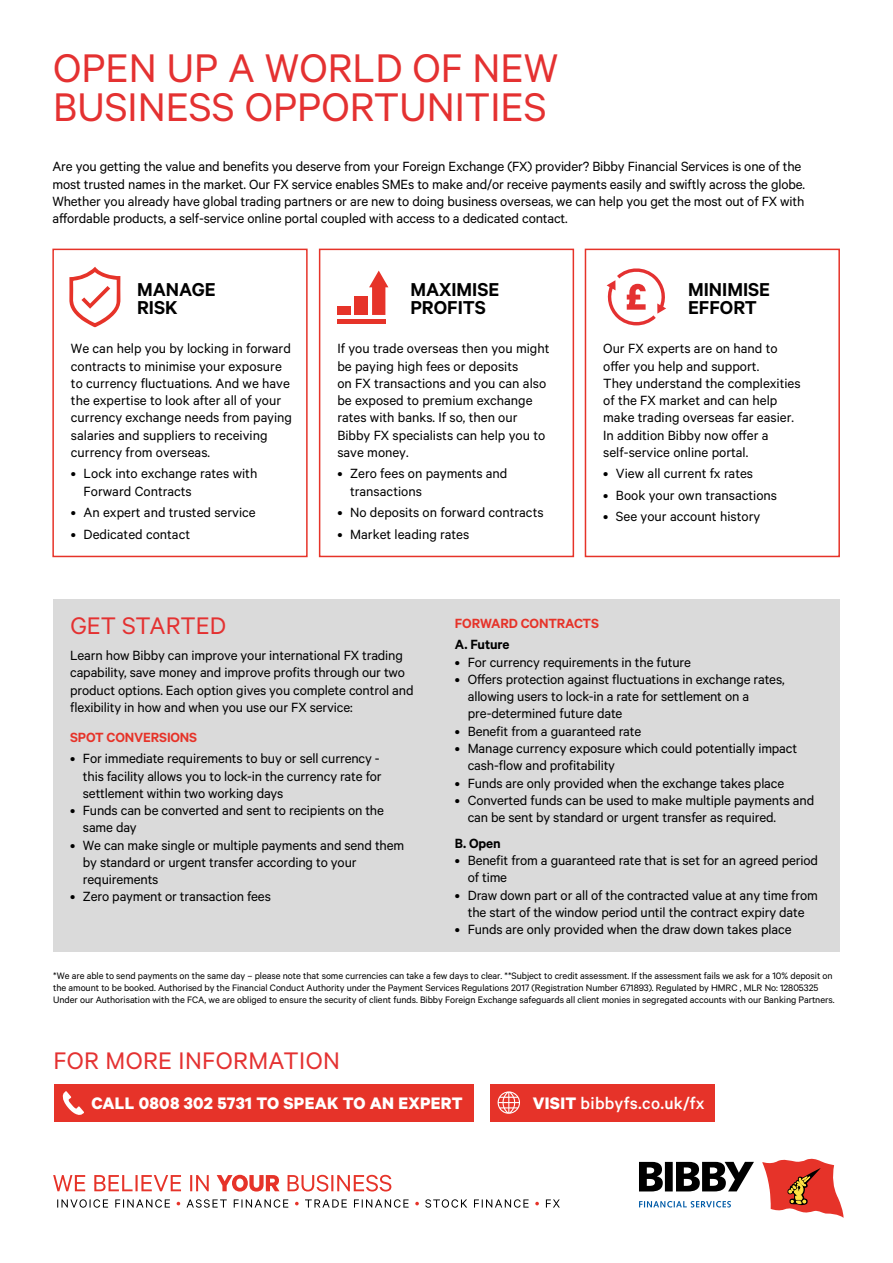
<style>
.page{position:relative;width:893px;height:1263px;background:#fff}
.page>*{position:absolute;margin:0;border:0;box-sizing:border-box;transform-origin:0 0}
.t1{font:45px/39px "Calibre";color:#e43131}
.t2{font:27px "Calibre";letter-spacing:.015em;color:#e43131}
.t3{font:600 21px/18px "Calibre";color:#000}
.t4{font:700 18.75px "Calibre";letter-spacing:.015em;color:#fff}
.t5{font:500 18.75px "Calibre";letter-spacing:.015em;color:#fff}
.t6{font:15px/17.2px "Calibre";letter-spacing:-.01em;color:#000}
.t7{font:600 15px "Calibre";letter-spacing:-.01em;color:#e63329}
.t8{font:600 15px "Calibre";letter-spacing:-.01em;color:#000}
.t9{font:10.5px/12px "Calibre";letter-spacing:-.005em;color:#000}
.s1{font-weight:700}
</style>
<div class="page">
<div style="left:52px;top:249px;width:256px;height:308px;border:2px solid #e63329"></div>
<div style="left:585px;top:249px;width:255px;height:308px;border:2px solid #e63329"></div>
<div style="left:319px;top:249px;width:255px;height:308px;border:2px solid #e63329"></div>
<div style="left:53px;top:600px;width:787px;height:352px;background:#dadada"></div>
<svg style="left:639px;top:1162px;width:24px;height:29px"></svg>
<div style="left:665px;top:1162px;width:8px;height:29px;background:#000"></div>
<svg style="left:676px;top:1162px;width:78px;height:29px"></svg>
<svg style="left:762px;top:1159px;width:82px;height:59px"></svg>
<svg style="left:639px;top:1201px;width:92px;height:6px"></svg>
<svg style="left:546px;top:1199px;width:14px;height:8px"></svg>
<svg style="left:535px;top:1202px;width:4px;height:3px"></svg>
<svg style="left:425px;top:1199px;width:104px;height:9px"></svg>
<svg style="left:415px;top:1202px;width:4px;height:3px"></svg>
<svg style="left:305px;top:1199px;width:104px;height:9px"></svg>
<svg style="left:295px;top:1202px;width:4px;height:3px"></svg>
<svg style="left:187px;top:1199px;width:101px;height:9px"></svg>
<svg style="left:57px;top:1199px;width:113px;height:9px"></svg>
<svg style="left:53px;top:1175px;width:338px;height:16px"></svg>
<div style="left:490px;top:1084px;width:225px;height:37px;background:#e63329"></div>
<svg style="left:498px;top:1091px;width:22px;height:23px"></svg>
<div style="left:54px;top:1084px;width:420px;height:38px;background:#e63329"></div>
<svg style="left:62px;top:1091px;width:22px;height:24px"></svg>
<svg style="left:69px;top:267px;width:52px;height:60px"></svg>
<div style="left:337px;top:307px;width:14px;height:8px;background:#e63329"></div>
<div style="left:355px;top:297px;width:13px;height:18px;background:#e63329"></div>
<svg style="left:369px;top:271px;width:19px;height:44px"></svg>
<hr style="left:337px;top:319px;width:48px;height:4px;background:#e63329">
<svg style="left:606px;top:268px;width:60px;height:57px"></svg>
<h1 class="t1" style="left:53px;top:47px;width:507px">OPEN UP A WORLD OF NEW<br>BUSINESS OPPORTUNITIES</h1>
<p class="t6" style="left:52px;top:158px;width:754px">Are you getting the value and benefits you deserve from your Foreign Exchange (FX) provider? Bibby Financial Services is one of the most trusted names in the market. Our FX service enables SMEs to make and/or receive payments easily and swiftly across the globe.<br>Whether you already have global trading partners or are new to doing business overseas, we can help you get the most out of FX with affordable products, a self-service online portal coupled with access to a dedicated contact.</p>
<h3 class="t3" style="left:137px;top:280px;width:80px">MANAGE<br>RISK</h3>
<h3 class="t3" style="left:410px;top:280px;width:91px">MAXIMISE<br>PROFITS</h3>
<h3 class="t3" style="left:688px;top:280px;width:84px">MINIMISE<br>EFFORT</h3>
<p class="t6" style="left:71px;top:340px;width:223px">We can help you by locking in forward contracts to minimise your exposure to currency fluctuations. And we have the expertise to look after all of your currency exchange needs from paying salaries and suppliers to receiving currency from overseas.</p>
<p class="t6" style="left:84px;top:465px;width:175px;text-indent:-13px">• Lock into exchange rates with<br>Forward Contracts</p>
<p class="t6" style="left:71px;top:503px;width:186px">• An expert and trusted service</p>
<p class="t6" style="left:71px;top:525px;width:121px">• Dedicated contact</p>
<p class="t6" style="left:337px;top:340px;width:214px">If you trade overseas then you might be paying high fees or deposits<br>on FX transactions and you can also be exposed to premium exchange rates with banks. If so, then our<br>Bibby FX specialists can help you to save money.</p>
<p class="t6" style="left:350px;top:465px;width:159px;text-indent:-13px">• Zero fees on payments and transactions</p>
<p class="t6" style="left:337px;top:503px;width:208px">• No deposits on forward contracts</p>
<p class="t6" style="left:337px;top:525px;width:133px">• Market leading rates</p>
<p class="t6" style="left:603px;top:340px;width:199px">Our FX experts are on hand to offer you help and support.<br>They understand the complexities of the FX market and can help make trading overseas far easier.<br>In addition Bibby now offer a self-service online portal.</p>
<p class="t6" style="left:603px;top:465px;width:151px">• View all current fx rates</p>
<p class="t6" style="left:603px;top:486px;width:175px">• Book your own transactions</p>
<p class="t6" style="left:603px;top:508px;width:159px">• See your account history</p>
<h2 class="t2" style="left:70px;top:610px;width:157px">GET STARTED</h2>
<p class="t6" style="left:70px;top:646px;width:345px">Learn how Bibby can improve your international FX trading capability, save money and improve profits through our two product options. Each option gives you complete control and flexibility in how and when you use our FX service:</p>
<p class="t7" style="left:70px;top:728px;width:129px">SPOT CONVERSIONS</p>
<p class="t6" style="left:83px;top:749px;width:300px;text-indent:-13px">• For immediate requirements to buy or sell currency - this facility allows you to lock-in the currency rate for settlement within two working days</p>
<p class="t6" style="left:83px;top:801px;width:303px;text-indent:-13px">• Funds can be converted and sent to recipients on the same day</p>
<p class="t6" style="left:83px;top:836px;width:323px;text-indent:-13px">• We can make single or multiple payments and send them by standard or urgent transfer according to your requirements</p>
<p class="t6" style="left:70px;top:887px;width:202px">• Zero payment or transaction fees</p>
<p class="t7" style="left:455px;top:614px;width:145px">FORWARD CONTRACTS</p>
<p class="t8" style="left:455px;top:636px;width:56px">A. Future</p>
<p class="t6" style="left:455px;top:653px;width:238px">• For currency requirements in the future</p>
<p class="t6" style="left:468px;top:670px;width:318px;text-indent:-13px">• Offers protection against fluctuations in exchange rates, allowing users to lock-in a rate for settlement on a pre-determined future date</p>
<p class="t6" style="left:455px;top:722px;width:188px">• Benefit from a guaranteed rate</p>
<p class="t6" style="left:468px;top:739px;width:331px;text-indent:-13px">• Manage currency exposure which could potentially impact cash-flow and profitability</p>
<p class="t6" style="left:455px;top:774px;width:331px">• Funds are only provided when the exchange takes place</p>
<p class="t6" style="left:468px;top:791px;width:348px;text-indent:-13px">• Converted funds can be used to make multiple payments and can be sent by standard or urgent transfer as required.</p>
<p class="t8" style="left:455px;top:834px;width:47px">B. Open</p>
<p class="t6" style="left:468px;top:851px;width:352px;text-indent:-13px">• Benefit from a guaranteed rate that is set for an agreed period of time</p>
<p class="t6" style="left:455px;top:886px;width:364px;text-align:center">• Draw down part or all of the contracted value at any time from the start of the window period until the contract expiry date</p>
<p class="t6" style="left:455px;top:920px;width:338px">• Funds are only provided when the draw down takes place</p>
<p class="t9" style="left:53px;top:969px;width:783px">*We are able to send payments on the same day – please note that some currencies can take a few days to clear. **Subject to credit assessment. If the assessment fails we ask for a 10% deposit on the amount to be booked. Authorised by the Financial Conduct Authority under the Payment Services Regulations 2017 (Registration Number 671893). Regulated by HMRC , MLR No: 12805325<br>Under our Authorisation with the FCA, we are obliged to ensure the security of client funds. Bibby Foreign Exchange safeguards all client monies in segregated accounts with our Banking Partners.</p>
<h2 class="t2" style="left:53px;top:1044px;width:288px">FOR MORE INFORMATION</h2>
<p class="t4" style="left:91px;top:1092px;width:373px">CALL 0808 302 5731 TO SPEAK TO AN EXPERT</p>
<p class="t5" style="left:533px;top:1092px;width:173px"><span class="s1">VISIT</span> bibbyfs.co.uk/fx</p>
</div>
